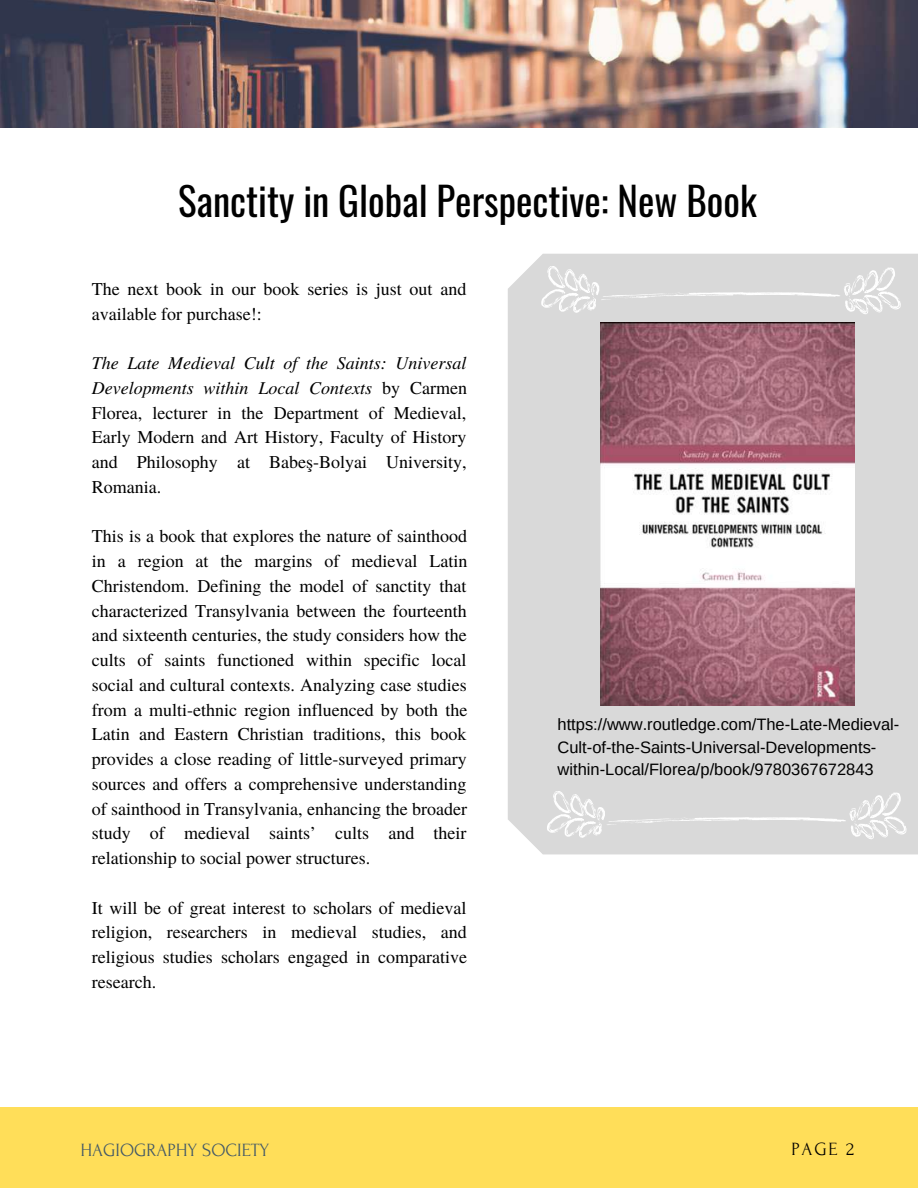
<style>
.page{position:relative;width:918px;height:1188px;background:#fff}
.page>*{position:absolute;margin:0;border:0;box-sizing:border-box;transform-origin:0 0}
.t1{font:39px "Oswald";color:#000}
.t2{font:18.6px "Forum";color:#435967}
.t3{font:18.6px "Forum";color:#000}
.t4{font:18px/24.8px "Te X Gyre Termes";color:#000;text-align:justify}
.t5{font:16.5px/22.5px "Arimo";color:#000}
.s1{font-style:italic}
</style>
<div class="page">
<div style="left:0;top:1107px;width:918px;height:81px;background:#ffde59"></div>
<img style="left:0;top:0;width:918px;height:127px">
<div style="left:508px;top:254px;width:410px;height:600px;background:#d9d9d9"></div>
<img style="left:600px;top:322px;width:254px;height:384px">
<svg style="left:547px;top:791px;width:360px;height:48px;background:#ddd"></svg>
<svg style="left:541px;top:266px;width:360px;height:48px;background:#ddd"></svg>
<h1 class="t1" style="left:178px;top:171px;width:580px">Sanctity in Global Perspective: New Book</h1>
<p class="t4" style="left:92px;top:275px;width:376px">The next book in our book series is just out and available for purchase!:</p>
<p class="t4" style="left:92px;top:350px;width:377px"><span class="s1">The Late Medieval Cult of the Saints: Universal Developments within Local Contexts</span> by Carmen Florea, lecturer in the Department of Medieval, Early Modern and Art History, Faculty of History and Philosophy at Babeş-Bolyai University, Romania.</p>
<p class="t4" style="left:92px;top:523px;width:377px">This is a book that explores the nature of sainthood in a region at the margins of medieval Latin Christendom. Defining the model of sanctity that characterized Transylvania between the fourteenth and sixteenth centuries, the study considers how the cults of saints functioned within specific local social and cultural contexts. Analyzing case studies from a multi-ethnic region influenced by both the Latin and Eastern Christian traditions, this book provides a close reading of little-surveyed primary sources and offers a comprehensive understanding of sainthood in Transylvania, enhancing the broader study of medieval saints’ cults and their relationship to social power structures.</p>
<p class="t4" style="left:92px;top:894px;width:377px">It will be of great interest to scholars of medieval religion, researchers in medieval studies, and religious studies scholars engaged in comparative research.</p>
<p class="t5" style="left:558px;top:713px;width:343px">https://www.routledge.com/The-Late-Medieval-<br>Cult-of-the-Saints-Universal-Developments&shy;within-Local/Florea/p/book/9780367672843</p>
<p class="t2" style="left:81px;top:1140px;width:190px">HAGIOGRAPHY SOCIETY</p>
<p class="t3" style="left:791px;top:1139px;width:64px">PAGE 2</p>
</div>
